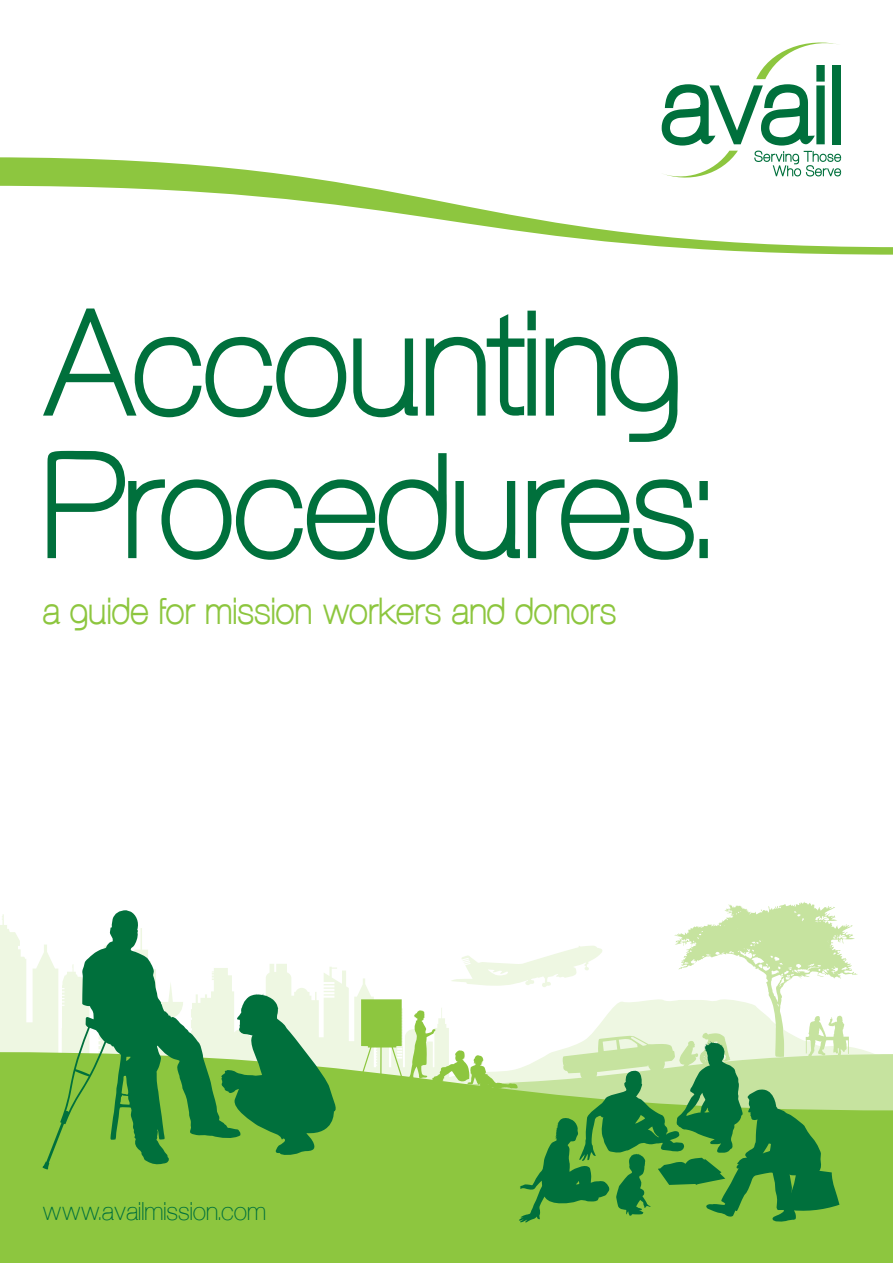
<style>
.page{position:relative;width:893px;height:1263px;background:#fff}
.page>*{position:absolute;margin:0;border:0;box-sizing:border-box;transform-origin:0 0}
.t1{font:700 150px/142.5px "Aovel Sans";letter-spacing:-.02em;color:#00703c}
.t2{font:700 37.5px "Aovel Sans";letter-spacing:-.005em;color:#8dc63f}
.t3{font:25.5px "Aovel Sans";color:#00703c}
</style>
<div class="page">
<svg style="left:0;top:914px;width:360px;height:138px;fill:#eef7e2"></svg>
<div style="left:0;top:1052px;width:893px;height:211px;background:#8dc63f"></div>
<svg style="left:42px;top:910px;width:297px;height:259px"></svg>
<svg style="left:360px;top:902px;width:498px;height:321px"></svg>
<svg style="left:661px;top:42px;width:180px;height:115px"></svg>
<svg style="left:0;top:157px;width:893px;height:98px"></svg>
<h1 class="t1" style="left:43px;top:290px;width:667px">Accounting<br>Procedures:</h1>
<p class="t2" style="left:43px;top:590px;width:576px">a guide for mission workers and donors</p>
<p class="t3" style="left:43px;top:1197px;width:225px">www.availmission.com</p>
</div>
